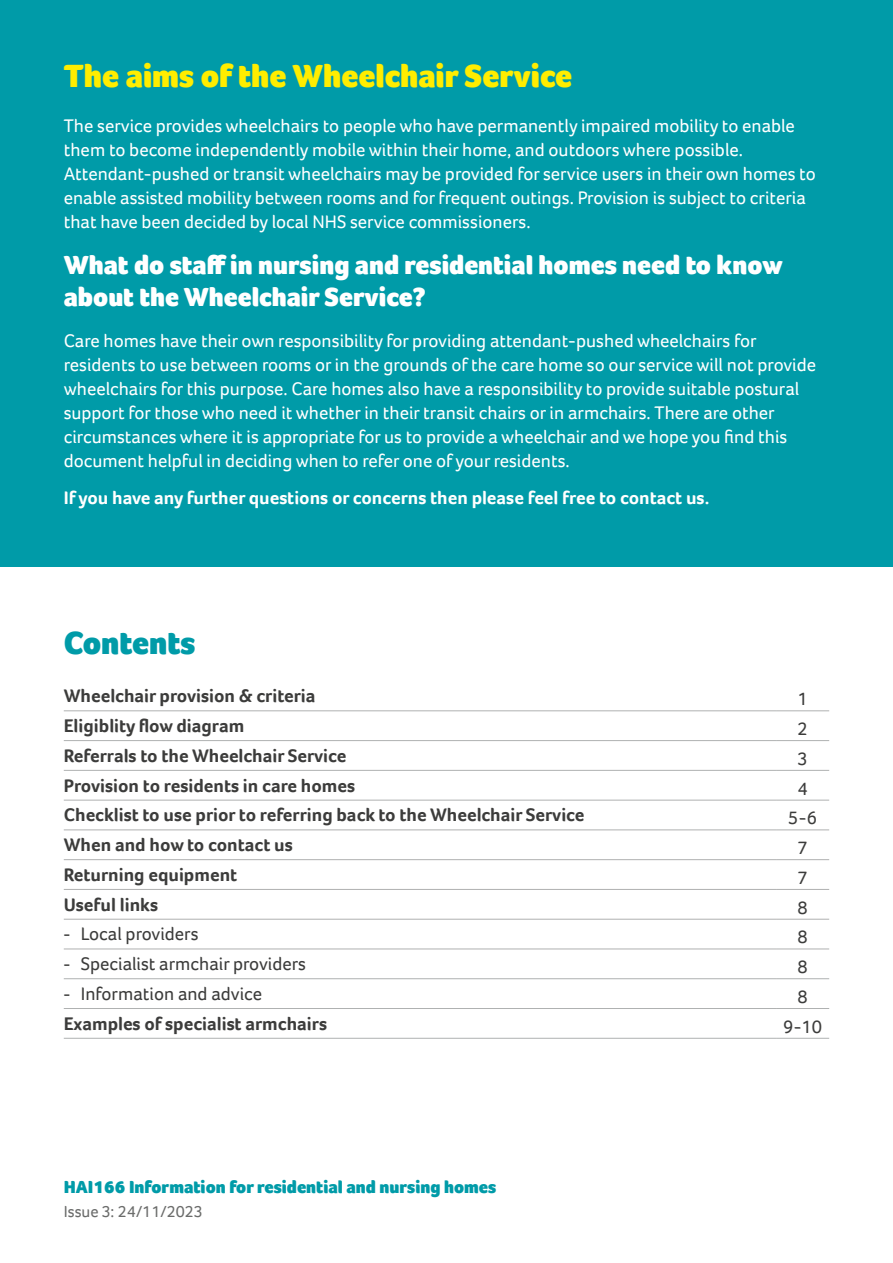
<style>
.page{position:relative;width:893px;height:1263px;background:#fff}
.page>*{position:absolute;margin:0;border:0;box-sizing:border-box;transform-origin:0 0}
.t1{font:900 33px "Foco";color:#ffed00}
.t2{font:900 33px "Foco";color:#009ba8}
.t3{font:900 27px/32.4px "Foco";color:#fff}
.t4{font:18.75px/24px "Foco";color:#fff}
.t5{font:700 18.75px "Foco";color:#3c3c3b}
.t6{font:18.75px "Foco";color:#3c3c3b}
.t7{font:700 18.75px "Foco";color:#fff}
.t8{font:900 18px "Foco";color:#009ba8}
.t9{font:16.5px "Foco";color:#6b6c6b}
.s1{font-family:"Arial"}
</style>
<div class="page">
<div style="left:0;top:0;width:893px;height:567px;background:#009ba8"></div>
<hr style="left:64px;top:710px;width:712px;height:1px;background:#afb1b1">
<hr style="left:776px;top:710px;width:53px;height:1px;background:#afb1b1">
<hr style="left:64px;top:740px;width:712px;height:1px;background:#afb1b1">
<hr style="left:776px;top:740px;width:53px;height:1px;background:#afb1b1">
<hr style="left:64px;top:770px;width:712px;height:1px;background:#afb1b1">
<hr style="left:776px;top:770px;width:53px;height:1px;background:#afb1b1">
<hr style="left:64px;top:800px;width:712px;height:1px;background:#afb1b1">
<hr style="left:776px;top:800px;width:53px;height:1px;background:#afb1b1">
<hr style="left:64px;top:829px;width:712px;height:1px;background:#afb1b1">
<hr style="left:776px;top:829px;width:53px;height:1px;background:#afb1b1">
<hr style="left:64px;top:859px;width:712px;height:1px;background:#afb1b1">
<hr style="left:776px;top:859px;width:53px;height:1px;background:#afb1b1">
<hr style="left:64px;top:889px;width:712px;height:1px;background:#afb1b1">
<hr style="left:776px;top:889px;width:53px;height:1px;background:#afb1b1">
<hr style="left:64px;top:919px;width:712px;height:1px;background:#afb1b1">
<hr style="left:776px;top:919px;width:53px;height:1px;background:#afb1b1">
<hr style="left:64px;top:948px;width:712px;height:1px;background:#afb1b1">
<hr style="left:776px;top:948px;width:53px;height:1px;background:#afb1b1">
<hr style="left:64px;top:978px;width:712px;height:1px;background:#afb1b1">
<hr style="left:776px;top:978px;width:53px;height:1px;background:#afb1b1">
<hr style="left:64px;top:1008px;width:712px;height:1px;background:#afb1b1">
<hr style="left:776px;top:1008px;width:53px;height:1px;background:#afb1b1">
<hr style="left:64px;top:1038px;width:712px;height:1px;background:#afb1b1">
<hr style="left:776px;top:1038px;width:53px;height:1px;background:#afb1b1">
<h1 class="t1" style="left:64px;top:54px;width:510px">The aims of the Wheelchair Service</h1>
<p class="t4" style="left:64px;top:114px;width:753px">The service provides wheelchairs to people who have permanently impaired mobility to enable them to become independently mobile within their home, and outdoors where possible.<br>Attendant-pushed or transit wheelchairs may be provided for service users in their own homes to enable assisted mobility between rooms and for frequent outings. Provision is subject to criteria that have been decided by local NHS service commissioners.</p>
<h2 class="t3" style="left:64px;top:248px;width:721px">What do staff in nursing and residential homes need to know about the Wheelchair Service?</h2>
<p class="t4" style="left:64px;top:329px;width:754px">Care homes have their own responsibility for providing attendant-pushed wheelchairs for residents to use between rooms or in the grounds of the care home so our service will not provide wheelchairs for this purpose. Care homes also have a responsibility to provide suitable postural support for those who need it whether in their transit chairs or in armchairs. There are other circumstances where it is appropriate for us to provide a wheelchair and we hope you find this document helpful in deciding when to refer one of your residents.</p>
<p class="t7" style="left:64px;top:485px;width:647px">If you have any further questions or concerns then please feel free to contact us.</p>
<h1 class="t2" style="left:64px;top:621px;width:133px">Contents</h1>
<p class="t5" style="left:64px;top:684px;width:253px">Wheelchair provision &amp; criteria</p>
<p class="t6" style="left:797px;top:687px;width:12px">1</p>
<p class="t5" style="left:64px;top:713px;width:182px">Eligiblity flow diagram</p>
<p class="t6" style="left:797px;top:716px;width:12px">2</p>
<p class="t5" style="left:64px;top:743px;width:284px">Referrals to the Wheelchair Service</p>
<p class="t6" style="left:797px;top:746px;width:12px">3</p>
<p class="t5" style="left:64px;top:773px;width:293px">Provision to residents in care homes</p>
<p class="t6" style="left:797px;top:776px;width:12px">4</p>
<p class="t5" style="left:64px;top:803px;width:522px">Checklist to use prior to referring back to the Wheelchair Service</p>
<p class="t6" style="left:788px;top:806px;width:30px">5-6</p>
<p class="t5" style="left:64px;top:832px;width:230px">When and how to contact us</p>
<p class="t6" style="left:797px;top:835px;width:12px">7</p>
<p class="t5" style="left:64px;top:862px;width:175px">Returning equipment</p>
<p class="t6" style="left:797px;top:865px;width:12px">7</p>
<p class="t5" style="left:64px;top:892px;width:96px">Useful links</p>
<p class="t6" style="left:797px;top:895px;width:12px">8</p>
<p class="t6" style="left:64px;top:922px;width:136px"><span class="s1">-</span> Local providers</p>
<p class="t6" style="left:797px;top:925px;width:12px">8</p>
<p class="t6" style="left:64px;top:951px;width:244px"><span class="s1">-</span> Specialist armchair providers</p>
<p class="t6" style="left:797px;top:954px;width:12px">8</p>
<p class="t6" style="left:64px;top:981px;width:200px"><span class="s1">-</span> Information and advice</p>
<p class="t6" style="left:797px;top:984px;width:12px">8</p>
<p class="t5" style="left:64px;top:1011px;width:265px">Examples of specialist armchairs</p>
<p class="t6" style="left:783px;top:1014px;width:41px">9-10</p>
<p class="t8" style="left:64px;top:1175px;width:434px">HAI166 Information for residential and nursing homes</p>
<p class="t9" style="left:64px;top:1201px;width:141px">Issue 3: 24/11/2023</p>
</div>
